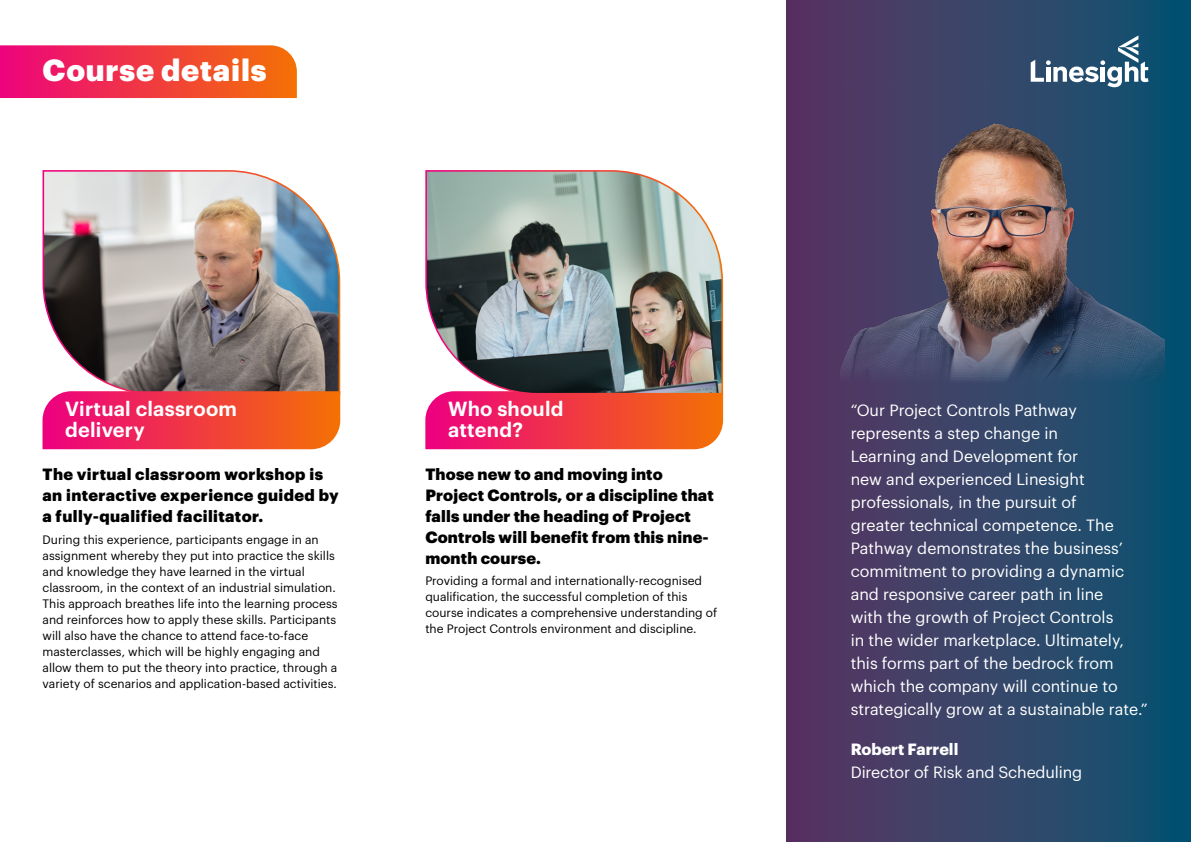
<style>
.page{position:relative;width:1191px;height:842px;background:#fff}
.page>*{position:absolute;margin:0;border:0;box-sizing:border-box;transform-origin:0 0}
.t1{font:900 30px "Graphik";letter-spacing:.025em;color:#fff}
.t2{font:600 20px/21px "Graphik";letter-spacing:.01em;color:#fff}
.t3{font:16px/23px "Graphik";color:#fff}
.t4{font:900 16px/21px "Graphik";letter-spacing:.01em;color:#000}
.t5{font:700 16px "Graphik";color:#fff}
.t6{font:12px/16px "Graphik";color:#000}
</style>
<div class="page">
<img style="left:42px;top:170px;width:299px;height:225px">
<div style="left:787px;top:1px;width:404px;height:841px;background:linear-gradient(to right,#5e3461,#0a5471)"></div>
<svg style="left:43px;top:391px;width:297px;height:58px;background:#f03c46"></svg>
<svg style="left:425px;top:395px;width:298px;height:54px;background:#f03b46"></svg>
<img style="left:425px;top:170px;width:299px;height:225px">
<svg style="left:0;top:45px;width:297px;height:53px;background:#f03c44"></svg>
<img style="left:822px;top:85px;width:342px;height:318px">
<svg style="left:1030px;top:35px;width:118px;height:52px"></svg>
<h1 class="t1" style="left:43px;top:47px;width:225px">Course details</h1>
<h2 class="t2" style="left:65px;top:396px;width:173px">Virtual classroom delivery</h2>
<h2 class="t2" style="left:448px;top:396px;width:117px">Who should attend?</h2>
<h3 class="t4" style="left:43px;top:462px;width:298px">The virtual classroom workshop is an interactive experience guided by a fully-qualified facilitator.</h3>
<p class="t6" style="left:43px;top:530px;width:296px">During this experience, participants engage in an assignment whereby they put into practice the skills and knowledge they have learned in the virtual classroom, in the context of an industrial simulation.<br>This approach breathes life into the learning process and reinforces how to apply these skills. Participants will also have the chance to attend face-to-face masterclasses, which will be highly engaging and allow them to put the theory into practice, through a variety of scenarios and application-based activities.</p>
<h3 class="t4" style="left:425px;top:462px;width:290px">Those new to and moving into<br>Project Controls, or a discipline that falls under the heading of Project<br>Controls will benefit from this nine&shy;month course.</h3>
<p class="t6" style="left:425px;top:572px;width:293px">Providing a formal and internationally-recognised qualification, the successful completion of this course indicates a comprehensive understanding of the Project Controls environment and discipline.</p>
<p class="t3" style="left:850px;top:397px;width:298px">“Our Project Controls Pathway represents a step change in<br>Learning and Development for<br>new and experienced Linesight professionals, in the pursuit of<br>greater technical competence. The Pathway demonstrates the business’ commitment to providing a dynamic and responsive career path in line<br>with the growth of Project Controls<br>in the wider marketplace. Ultimately, this forms part of the bedrock from which the company will continue to strategically grow at a sustainable rate.”</p>
<h3 class="t5" style="left:850px;top:736px;width:109px">Robert Farrell</h3>
<h3 class="t3" style="left:850px;top:759px;width:233px">Director of Risk and Scheduling</h3>
</div>
